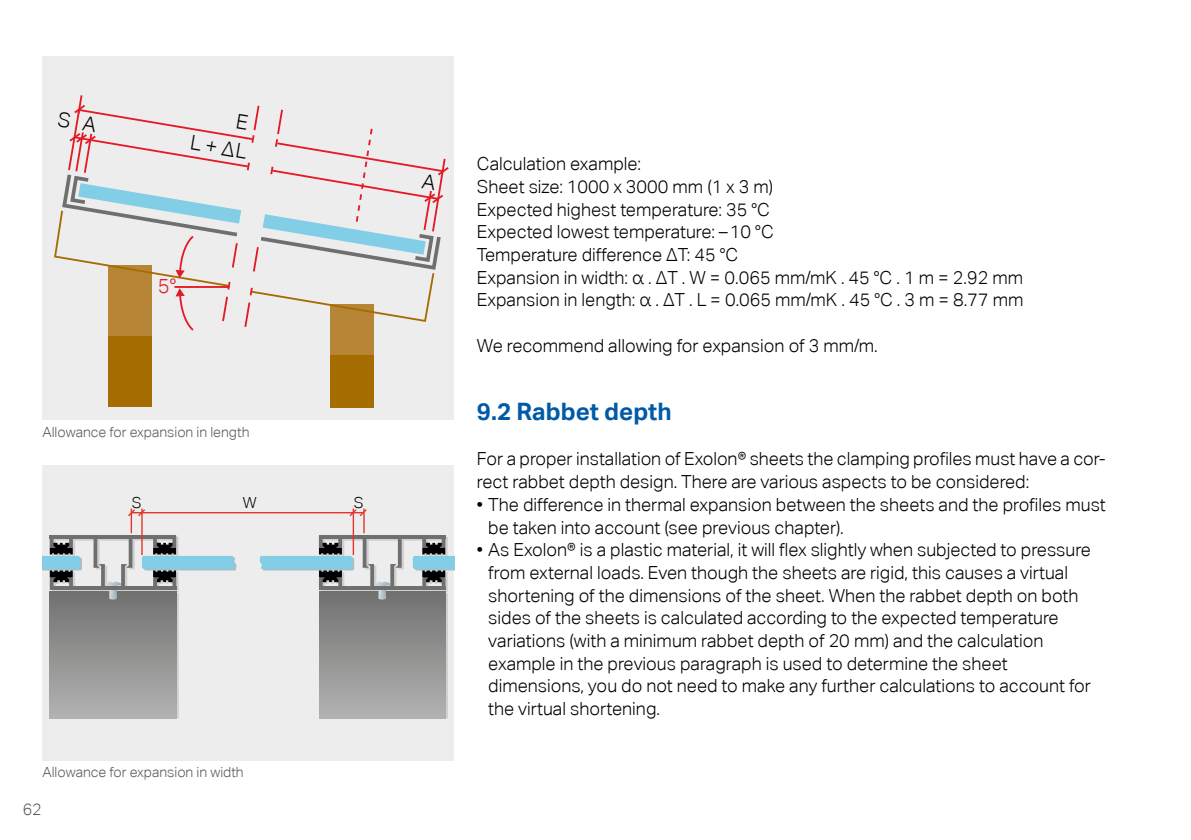
<style>
.page{position:relative;width:1191px;height:840px;background:#fff}
.page>*{position:absolute;margin:0;border:0;box-sizing:border-box;transform-origin:0 0}
.t1{font:700 24px "Aktiv Grotesk";color:#005aa7}
.t2{font:300 20.2px "Aktiv Grotesk";color:#000}
.t3{font:300 20.2px "Aktiv Grotesk";color:#e41a26}
.t4{font:300 18px/22.6px "Aktiv Grotesk";color:#000}
.t5{font:300 16px "Aktiv Grotesk";color:#5a5a59}
.t6{font:300 15.2px "Aktiv Grotesk";color:#000}
.t7{font:300 14px "Aktiv Grotesk";color:#5a5a59}
</style>
<div class="page">
<div style="left:43px;top:465px;width:411px;height:295px;background:#ededed"></div>
<svg style="left:52px;top:539px;width:396px;height:179px"></svg>
<div style="left:50px;top:591px;width:126px;height:126px;background:linear-gradient(to bottom,#717170,#b2b2b2)"></div>
<hr style="left:50px;top:535px;width:126px;height:4px;background:#706f6f">
<svg style="left:43px;top:535px;width:39px;height:54px"></svg>
<hr style="left:50px;top:586px;width:126px;height:3px;background:#706f6f">
<div style="left:319px;top:591px;width:126px;height:126px;background:linear-gradient(to bottom,#717170,#b2b2b2)"></div>
<svg style="left:363px;top:539px;width:38px;height:60px"></svg>
<hr style="left:319px;top:535px;width:126px;height:4px;background:#706f6f">
<svg style="left:258px;top:535px;width:96px;height:54px"></svg>
<svg style="left:413px;top:535px;width:41px;height:54px"></svg>
<hr style="left:319px;top:586px;width:126px;height:3px;background:#706f6f">
<hr style="left:132px;top:511px;width:231px;height:2px;background:#e63329">
<hr style="left:363px;top:508px;width:2px;height:25px;background:#e63329">
<hr style="left:353px;top:508px;width:1px;height:47px;background:#e63329">
<svg style="left:93px;top:508px;width:145px;height:91px"></svg>
<svg style="left:348px;top:508px;width:19px;height:9px"></svg>
<div style="left:43px;top:57px;width:411px;height:363px;background:#ededed"></div>
<div style="left:330px;top:304px;width:43px;height:103px;background:#a56c01"></div>
<div style="left:108px;top:265px;width:44px;height:142px;background:#a56c01"></div>
<div style="left:330px;top:304px;width:43px;height:51px;background:#b78536"></div>
<div style="left:108px;top:265px;width:44px;height:71px;background:#b78536"></div>
<svg style="left:54px;top:95px;width:395px;height:236px"></svg>
<p class="t2" style="left:193px;top:131px;width:59px;rotate:10deg">L + ∆L</p>
<p class="t3" style="left:158px;top:274px;width:20px">5°</p>
<p class="t7" style="left:43px;top:423px;width:208px">Allowance for expansion in length</p>
<p class="t6" style="left:132px;top:493px;width:11px">S</p>
<p class="t6" style="left:243px;top:493px;width:15px">W</p>
<p class="t6" style="left:354px;top:493px;width:11px">S</p>
<p class="t7" style="left:43px;top:763px;width:203px">Allowance for expansion in width</p>
<p class="t5" style="left:23px;top:800px;width:20px">62</p>
<p class="t4" style="left:477px;top:152px;width:548px">Calculation example:<br>Sheet size: 1000 x 3000 mm (1 x 3 m)<br>Expected highest temperature: 35 °C<br>Expected lowest temperature: –10 °C<br>Temperature difference ΔT: 45 °C<br>Expansion in width: α . ΔT . W = 0.065 mm/mK . 45 °C . 1 m = 2.92 mm Expansion in length: α . ΔT . L = 0.065 mm/mK . 45 °C . 3 m = 8.77 mm</p>
<p class="t4" style="left:477px;top:334px;width:402px">We recommend allowing for expansion of 3 mm/m.</p>
<h1 class="t1" style="left:477px;top:396px;width:196px">9.2 Rabbet depth</h1>
<p class="t4" style="left:477px;top:447px;width:630px">For a proper installation of Exolon® sheets the clamping profiles must have a cor&shy;rect rabbet depth design. There are various aspects to be considered:</p>
<p class="t4" style="left:488px;top:493px;width:619px;text-indent:-11px">• The difference in thermal expansion between the sheets and the profiles must be taken into account (see previous chapter).</p>
<p class="t4" style="left:488px;top:538px;width:604px;text-indent:-11px">• As Exolon® is a plastic material, it will flex slightly when subjected to pressure from external loads. Even though the sheets are rigid, this causes a virtual shortening of the dimensions of the sheet. When the rabbet depth on both sides of the sheets is calculated according to the expected temperature variations (with a minimum rabbet depth of 20 mm) and the calculation example in the previous paragraph is used to determine the sheet dimensions, you do not need to make any further calculations to account for the virtual shortening.</p>
</div>
